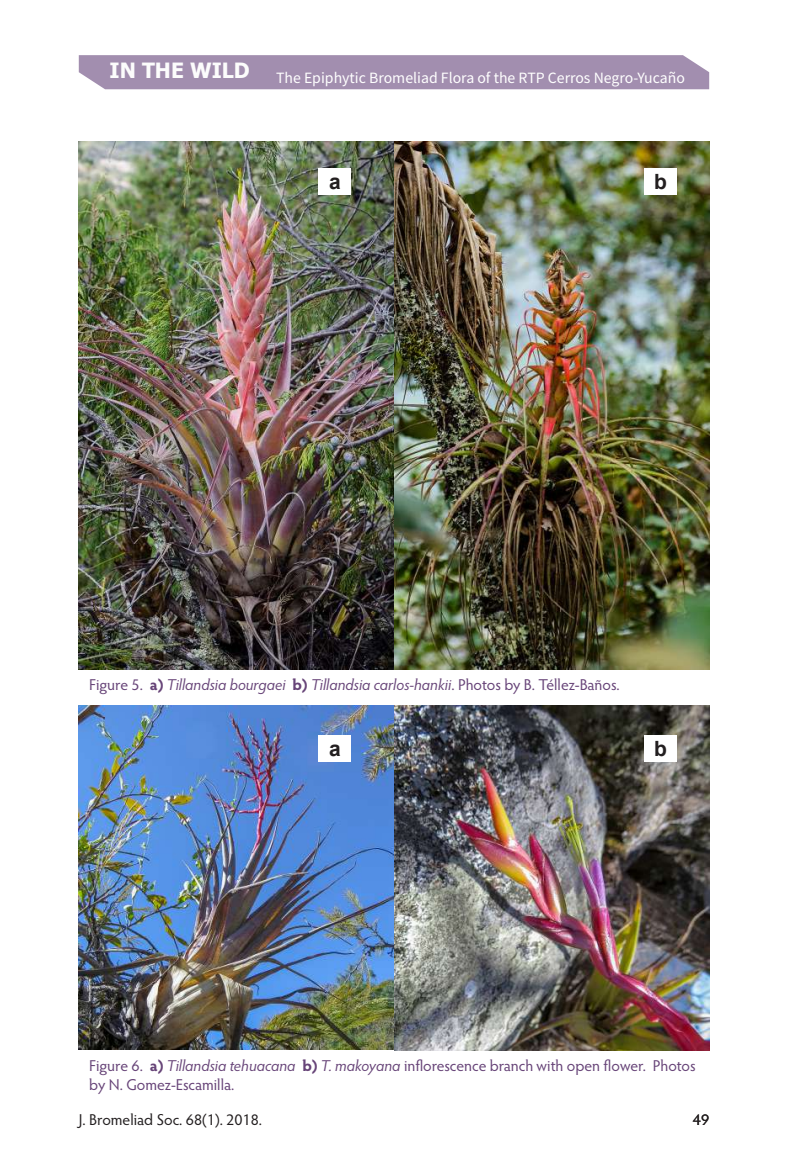
<style>
.page{position:relative;width:788px;height:1166px;background:#fff}
.page>*{position:absolute;margin:0;border:0;box-sizing:border-box;transform-origin:0 0}
.t1{font:700 21px "Arial";color:#231f20}
.t2{font:15.75px/18.9px "Hypatia Sans Pro";letter-spacing:-.005em;color:#674478}
.t3{font:italic 15.75px "Hypatia Sans Pro";color:#674478}
.t4{font:15.75px "Source Sans Pro";color:#fff}
.t5{font:15.75px "Hypatia Sans Pro";color:#231f20}
.s1{font-style:normal}
.s2{font-weight:700;font-style:normal}
.s3{font-weight:700}
.s4{font-style:italic}
</style>
<div class="page">
<img style="left:79px;top:142px;width:315px;height:528px">
<img style="left:394px;top:142px;width:315px;height:528px">
<div style="left:318px;top:168px;width:33px;height:26px;background:#fff"></div>
<div style="left:644px;top:168px;width:33px;height:26px;background:#fff"></div>
<img style="left:79px;top:705px;width:630px;height:345px">
<div style="left:318px;top:735px;width:33px;height:26px;background:#fff"></div>
<div style="left:644px;top:735px;width:33px;height:26px;background:#fff"></div>
<div style="left:79px;top:55px;width:630px;height:34px;background:#a28eaf"></div>
<p class="t4" style="left:110px;top:67px;width:577px"><sup>IN</sup> <sup>THE</sup> <sup>WILD</sup> The Epiphytic Bromeliad Flora of the RTP Cerros Negro-Yucaño</p>
<h1 class="t1" style="left:329px;top:167px;width:13px">a</h1>
<h1 class="t1" style="left:654px;top:167px;width:14px">b</h1>
<p class="t3" style="left:89px;top:674px;width:531px"><span class="s1">Figure 5.</span> <span class="s2">a)</span> Tillandsia bourgaei <span class="s2">b)</span> Tillandsia carlos-hankii<span class="s1">. Photos by B. Téllez-Baños.</span></p>
<h1 class="t1" style="left:329px;top:734px;width:13px">a</h1>
<h1 class="t1" style="left:654px;top:734px;width:14px">b</h1>
<p class="t2" style="left:89px;top:1055px;width:607px">Figure 6. <span class="s3">a)</span> <span class="s4">Tillandsia tehuacana</span> <span class="s3">b)</span> <span class="s4">T. makoyana</span> inflorescence branch with open flower. Photos by N. Gomez-Escamilla.</p>
<p class="t5" style="left:79px;top:1109px;width:185px">J. Bromeliad Soc. 68(1). 2018.</p>
<p class="t5" style="left:692px;top:1109px;width:18px">49</p>
</div>
